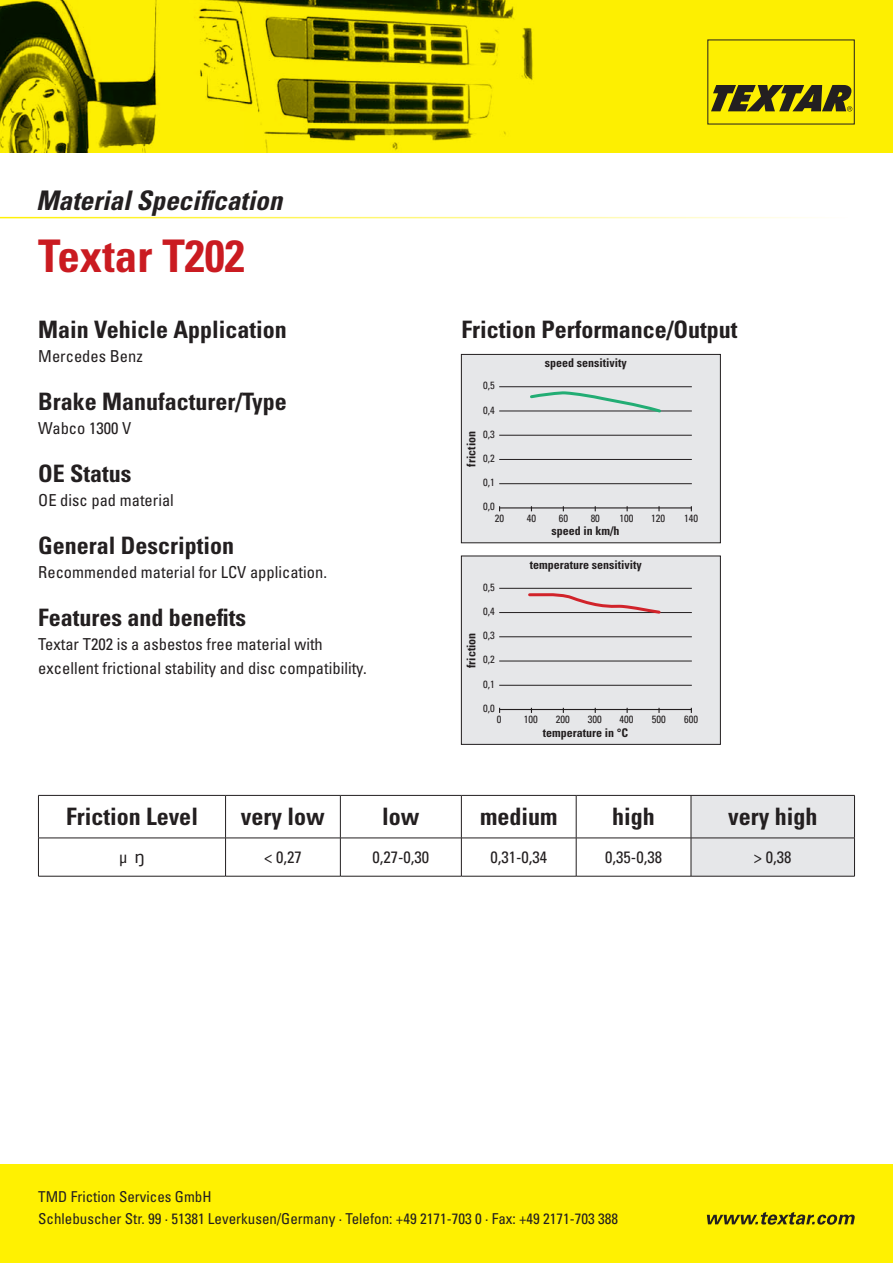
<style>
.page{position:relative;width:893px;height:1263px;background:#fff}
.page>*{position:absolute;margin:0;border:0;box-sizing:border-box;transform-origin:0 0}
.t1{font:700 condensed 45px "Univers LT Std";color:#ca1b21}
.t2{font:italic 700 condensed 27px "Univers";color:#231f20}
.t3{font:700 condensed 24px "Univers LT Std";color:#231f20}
.t4{font:condensed 16.5px/24px "Univers LT Std";color:#231f20}
.t5{font:condensed 15px/22.5px "Univers LT Std";color:#231f20}
.t6{font:700 condensed 12px "Univers LT Std";color:#231f20}
.t7{font:condensed 10.5px "Univers LT Std";color:#231f20}
.s1{font-family:"Verdana";font-stretch:normal}
</style>
<div class="page">
<img style="left:0;top:0;width:893px;height:152px">
<svg style="left:711px;top:85px;width:141px;height:27px;background:#6b6415"></svg>
<div style="left:0;top:1164px;width:893px;height:99px;background:#fff101"></div>
<svg style="left:707px;top:1212px;width:148px;height:13px"></svg>
<hr style="left:0;top:217px;width:848px;height:1px;background:#fff101">
<svg style="left:462px;top:796px;width:392px;height:80px"></svg>
<hr style="left:38px;top:795px;width:1px;height:43px;background:#231f20">
<hr style="left:38px;top:795px;width:188px;height:1px;background:#231f20">
<hr style="left:225px;top:795px;width:1px;height:43px;background:#231f20">
<hr style="left:226px;top:795px;width:114px;height:1px;background:#231f20">
<hr style="left:340px;top:795px;width:1px;height:43px;background:#231f20">
<hr style="left:340px;top:795px;width:121px;height:1px;background:#231f20">
<hr style="left:461px;top:795px;width:1px;height:43px;background:#231f20">
<hr style="left:461px;top:795px;width:115px;height:1px;background:#231f20">
<hr style="left:576px;top:795px;width:1px;height:43px;background:#231f20">
<hr style="left:576px;top:795px;width:115px;height:1px;background:#231f20">
<hr style="left:691px;top:795px;width:1px;height:43px;background:#231f20">
<hr style="left:854px;top:795px;width:1px;height:43px;background:#231f20">
<hr style="left:691px;top:795px;width:164px;height:1px;background:#231f20">
<hr style="left:38px;top:838px;width:1px;height:38px;background:#231f20">
<hr style="left:38px;top:838px;width:188px;height:1px;background:#231f20">
<hr style="left:38px;top:876px;width:188px;height:1px;background:#231f20">
<hr style="left:225px;top:838px;width:1px;height:38px;background:#231f20">
<hr style="left:226px;top:838px;width:114px;height:1px;background:#231f20">
<hr style="left:226px;top:876px;width:114px;height:1px;background:#231f20">
<hr style="left:340px;top:838px;width:1px;height:38px;background:#231f20">
<hr style="left:340px;top:838px;width:121px;height:1px;background:#231f20">
<hr style="left:340px;top:876px;width:121px;height:1px;background:#231f20">
<hr style="left:461px;top:838px;width:1px;height:38px;background:#231f20">
<hr style="left:461px;top:838px;width:115px;height:1px;background:#231f20">
<hr style="left:461px;top:876px;width:115px;height:1px;background:#231f20">
<hr style="left:576px;top:838px;width:1px;height:38px;background:#231f20">
<hr style="left:576px;top:838px;width:115px;height:1px;background:#231f20">
<hr style="left:576px;top:876px;width:115px;height:1px;background:#231f20">
<hr style="left:691px;top:838px;width:1px;height:38px;background:#231f20">
<hr style="left:854px;top:838px;width:1px;height:38px;background:#231f20">
<hr style="left:691px;top:838px;width:164px;height:1px;background:#231f20">
<hr style="left:691px;top:876px;width:164px;height:1px;background:#231f20">
<div style="left:461px;top:354px;width:259px;height:189px;background:#e6e7e9"></div>
<div style="left:461px;top:354px;width:260px;height:189px;border:1px solid #231f20"></div>
<div style="left:461px;top:556px;width:259px;height:188px;background:#e6e7e9"></div>
<div style="left:461px;top:556px;width:260px;height:188px;border:1px solid #231f20"></div>
<hr style="left:499px;top:386px;width:193px;height:1px;background:#231f20">
<hr style="left:499px;top:588px;width:193px;height:1px;background:#231f20">
<hr style="left:499px;top:411px;width:193px;height:1px;background:#231f20">
<hr style="left:499px;top:612px;width:193px;height:1px;background:#231f20">
<hr style="left:499px;top:435px;width:193px;height:1px;background:#231f20">
<hr style="left:499px;top:636px;width:193px;height:1px;background:#231f20">
<hr style="left:499px;top:459px;width:193px;height:1px;background:#231f20">
<hr style="left:499px;top:661px;width:193px;height:1px;background:#231f20">
<hr style="left:499px;top:483px;width:193px;height:1px;background:#231f20">
<hr style="left:499px;top:685px;width:193px;height:1px;background:#231f20">
<hr style="left:499px;top:507px;width:193px;height:1px;background:#231f20">
<hr style="left:499px;top:709px;width:193px;height:1px;background:#231f20">
<svg style="left:528px;top:391px;width:135px;height:22px"></svg>
<svg style="left:526px;top:593px;width:136px;height:21px"></svg>
<h2 class="t2" style="left:36px;top:184px;width:248px">Material Specification</h2>
<h1 class="t1" style="left:38px;top:228px;width:208px">Textar T202</h1>
<h3 class="t3" style="left:38px;top:315px;width:250px">Main Vehicle Application</h3>
<p class="t4" style="left:38px;top:344px;width:106px">Mercedes Benz</p>
<h3 class="t3" style="left:38px;top:387px;width:250px">Brake Manufacturer/Type</h3>
<p class="t4" style="left:38px;top:416px;width:94px">Wabco 1300 V</p>
<h3 class="t3" style="left:38px;top:459px;width:95px">OE Status</h3>
<p class="t4" style="left:38px;top:488px;width:137px">OE disc pad material</p>
<h3 class="t3" style="left:38px;top:531px;width:197px">General Description</h3>
<p class="t4" style="left:38px;top:560px;width:290px">Recommended material for LCV application.</p>
<h3 class="t3" style="left:38px;top:603px;width:209px">Features and benefits</h3>
<p class="t4" style="left:38px;top:632px;width:330px">Textar T202 is a asbestos free material with excellent frictional stability and disc compatibility.</p>
<h3 class="t3" style="left:461px;top:315px;width:277px">Friction Performance/Output</h3>
<p class="t7" style="left:483px;top:379px;width:13px">0,5</p>
<p class="t7" style="left:483px;top:403px;width:13px">0,4</p>
<p class="t7" style="left:483px;top:427px;width:13px">0,3</p>
<p class="t6" style="left:464px;top:466px;width:37px;rotate:-90deg">friction</p>
<p class="t7" style="left:483px;top:451px;width:13px">0,2</p>
<p class="t7" style="left:483px;top:476px;width:13px">0,1</p>
<p class="t7" style="left:483px;top:500px;width:13px">0,0</p>
<p class="t7" style="left:495px;top:511px;width:11px">20</p>
<p class="t7" style="left:483px;top:580px;width:13px">0,5</p>
<p class="t7" style="left:483px;top:605px;width:13px">0,4</p>
<p class="t7" style="left:483px;top:629px;width:13px">0,3</p>
<p class="t6" style="left:464px;top:668px;width:37px;rotate:-90deg">friction</p>
<p class="t7" style="left:483px;top:653px;width:13px">0,2</p>
<p class="t7" style="left:483px;top:678px;width:13px">0,1</p>
<p class="t7" style="left:483px;top:701px;width:13px">0,0</p>
<p class="t7" style="left:497px;top:713px;width:6px">0</p>
<p class="t6" style="left:545px;top:356px;width:83px">speed sensitivity</p>
<p class="t7" style="left:527px;top:511px;width:11px">40</p>
<p class="t7" style="left:559px;top:511px;width:11px">60</p>
<p class="t7" style="left:591px;top:511px;width:11px">80</p>
<p class="t7" style="left:619px;top:511px;width:15px">100</p>
<p class="t6" style="left:552px;top:524px;width:69px">speed in km/h</p>
<p class="t6" style="left:530px;top:557px;width:113px">temperature sensitivity</p>
<p class="t7" style="left:651px;top:511px;width:15px">120</p>
<p class="t7" style="left:684px;top:511px;width:15px">140</p>
<p class="t7" style="left:524px;top:713px;width:15px">100</p>
<p class="t7" style="left:556px;top:713px;width:15px">200</p>
<p class="t7" style="left:588px;top:713px;width:15px">300</p>
<p class="t7" style="left:619px;top:713px;width:15px">400</p>
<p class="t7" style="left:652px;top:713px;width:15px">500</p>
<p class="t7" style="left:684px;top:713px;width:15px">600</p>
<p class="t6" style="left:543px;top:725px;width:87px">temperature in °C</p>
<h3 class="t3" style="left:66px;top:802px;width:133px">Friction Level</h3>
<h3 class="t3" style="left:241px;top:802px;width:85px">very low</h3>
<h3 class="t3" style="left:382px;top:802px;width:39px">low</h3>
<h3 class="t3" style="left:480px;top:802px;width:79px">medium</h3>
<h3 class="t3" style="left:612px;top:802px;width:44px">high</h3>
<h3 class="t3" style="left:728px;top:802px;width:91px">very high</h3>
<p class="t4" style="left:119px;top:845px;width:28px">μ <span class="s1">ŋ</span></p>
<p class="t4" style="left:264px;top:845px;width:39px">&lt; 0,27</p>
<p class="t4" style="left:372px;top:845px;width:58px">0,27-0,30</p>
<p class="t4" style="left:490px;top:845px;width:58px">0,31-0,34</p>
<p class="t4" style="left:605px;top:845px;width:58px">0,35-0,38</p>
<p class="t4" style="left:754px;top:845px;width:39px">&gt; 0,38</p>
<p class="t5" style="left:38px;top:1185px;width:581px">TMD Friction Services GmbH<br>Schlebuscher Str. 99 · 51381 Leverkusen/Germany · Telefon: +49 2171-703 0 · Fax: +49 2171-703 388</p>
</div>
